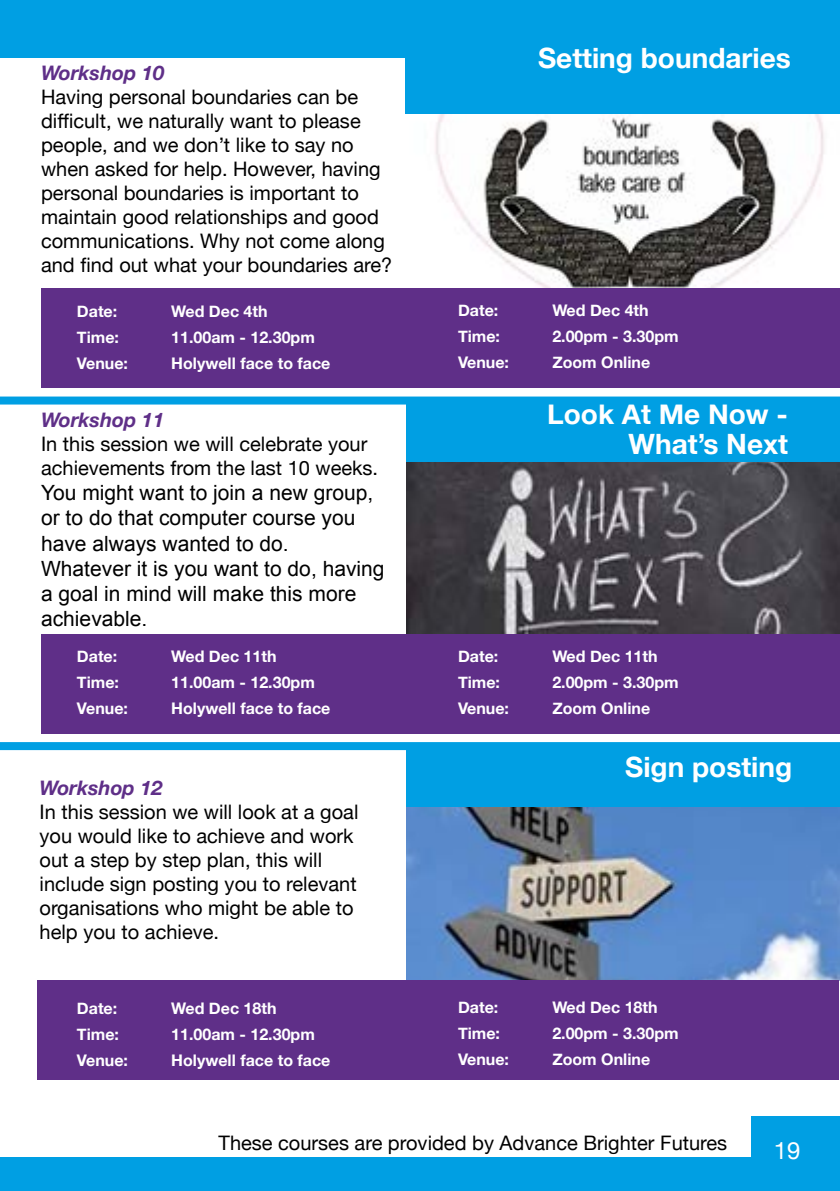
<style>
.page{position:relative;width:840px;height:1191px;background:#fff}
.page>*{position:absolute;margin:0;border:0;box-sizing:border-box;transform-origin:0 0}
.t1{font:700 28px/30px "Helvetica Neue";color:#fff;text-align:right}
.t2{font:24px "Helvetica Neue";color:#fff}
.t3{font:21px/25.2px "Arial";color:#000}
.t4{font:20px/24px "Helvetica Neue";color:#000}
.t5{font:italic 700 20px "Helvetica Neue";color:#5f2f88}
.t6{font:700 16px "Helvetica Neue";color:#fff}
</style>
<div class="page">
<img style="left:406px;top:806px;width:433px;height:174px">
<img style="left:406px;top:462px;width:433px;height:172px">
<img style="left:435px;top:114px;width:389px;height:174px">
<div style="left:405px;top:57px;width:434px;height:57px;background:#009fe3"></div>
<div style="left:406px;top:404px;width:433px;height:58px;background:#009fe3"></div>
<div style="left:406px;top:749px;width:433px;height:57px;background:#009fe3"></div>
<div style="left:38px;top:980px;width:800px;height:100px;background:#5f2f88"></div>
<div style="left:41px;top:634px;width:798px;height:100px;background:#5f2f88"></div>
<div style="left:41px;top:288px;width:798px;height:100px;background:#5f2f88"></div>
<div style="left:750px;top:1116px;width:89px;height:75px;background:#009fe3"></div>
<div style="left:0;top:0;width:839px;height:57px;background:#009fe3"></div>
<div style="left:0;top:396px;width:839px;height:8px;background:#009fe3"></div>
<div style="left:0;top:742px;width:839px;height:8px;background:#009fe3"></div>
<div style="left:0;top:1157px;width:839px;height:34px;background:#009fe3"></div>
<p class="t5" style="left:41px;top:57px;width:124px">Workshop 10</p>
<p class="t4" style="left:41px;top:86px;width:352px">Having personal boundaries can be difficult, we naturally want to please people, and we don’t like to say no when asked for help. However, having personal boundaries is important to maintain good relationships and good communications. Why not come along and find out what your boundaries are?</p>
<p class="t6" style="left:77px;top:298px;width:42px">Date:</p>
<p class="t6" style="left:171px;top:298px;width:98px">Wed Dec 4th</p>
<p class="t6" style="left:77px;top:324px;width:44px">Time:</p>
<p class="t6" style="left:171px;top:324px;width:145px">11.00am - 12.30pm</p>
<p class="t6" style="left:77px;top:350px;width:52px">Venue:</p>
<p class="t6" style="left:171px;top:350px;width:161px">Holywell face to face</p>
<p class="t5" style="left:41px;top:404px;width:124px">Workshop 11</p>
<p class="t4" style="left:41px;top:433px;width:338px">In this session we will celebrate your achievements from the last 10 weeks.</p>
<p class="t3" style="left:41px;top:480px;width:345px">You might want to join a new group, or to do that computer course you have always wanted to do.<br>Whatever it is you want to do, having a goal in mind will make this more achievable.</p>
<p class="t6" style="left:77px;top:644px;width:42px">Date:</p>
<p class="t6" style="left:171px;top:644px;width:107px">Wed Dec 11th</p>
<p class="t6" style="left:77px;top:670px;width:44px">Time:</p>
<p class="t6" style="left:171px;top:670px;width:145px">11.00am - 12.30pm</p>
<p class="t6" style="left:77px;top:696px;width:52px">Venue:</p>
<p class="t6" style="left:171px;top:696px;width:161px">Holywell face to face</p>
<p class="t5" style="left:40px;top:772px;width:124px">Workshop 12</p>
<p class="t4" style="left:40px;top:801px;width:320px">In this session we will look at a goal you would like to achieve and work out a step by step plan, this will include sign posting you to relevant organisations who might be able to help you to achieve.</p>
<p class="t6" style="left:77px;top:996px;width:42px">Date:</p>
<p class="t6" style="left:171px;top:996px;width:107px">Wed Dec 18th</p>
<p class="t6" style="left:77px;top:1022px;width:44px">Time:</p>
<p class="t6" style="left:171px;top:1022px;width:145px">11.00am - 12.30pm</p>
<p class="t6" style="left:77px;top:1048px;width:52px">Venue:</p>
<p class="t6" style="left:171px;top:1048px;width:161px">Holywell face to face</p>
<h1 class="t1" style="left:537px;top:44px;width:254px">Setting boundaries</h1>
<p class="t6" style="left:458px;top:298px;width:42px">Date:</p>
<p class="t6" style="left:552px;top:298px;width:98px">Wed Dec 4th</p>
<p class="t6" style="left:458px;top:324px;width:44px">Time:</p>
<p class="t6" style="left:552px;top:324px;width:128px">2.00pm - 3.30pm</p>
<p class="t6" style="left:458px;top:350px;width:52px">Venue:</p>
<p class="t6" style="left:552px;top:350px;width:99px">Zoom Online</p>
<h1 class="t1" style="left:547px;top:399px;width:242px">Look At Me Now -<br>What’s Next</h1>
<p class="t6" style="left:458px;top:644px;width:42px">Date:</p>
<p class="t6" style="left:552px;top:644px;width:107px">Wed Dec 11th</p>
<p class="t6" style="left:458px;top:670px;width:44px">Time:</p>
<p class="t6" style="left:552px;top:670px;width:128px">2.00pm - 3.30pm</p>
<p class="t6" style="left:458px;top:696px;width:52px">Venue:</p>
<p class="t6" style="left:552px;top:696px;width:99px">Zoom Online</p>
<h1 class="t1" style="left:624px;top:753px;width:168px">Sign posting</h1>
<p class="t6" style="left:458px;top:994px;width:42px">Date:</p>
<p class="t6" style="left:552px;top:994px;width:107px">Wed Dec 18th</p>
<p class="t6" style="left:458px;top:1020px;width:44px">Time:</p>
<p class="t6" style="left:552px;top:1020px;width:128px">2.00pm - 3.30pm</p>
<p class="t6" style="left:458px;top:1046px;width:52px">Venue:</p>
<p class="t6" style="left:552px;top:1046px;width:99px">Zoom Online</p>
<p class="t4" style="left:218px;top:1131px;width:510px">These courses are provided by Advance Brighter Futures</p>
<p class="t2" style="left:773px;top:1132px;width:28px">19</p>
</div>
